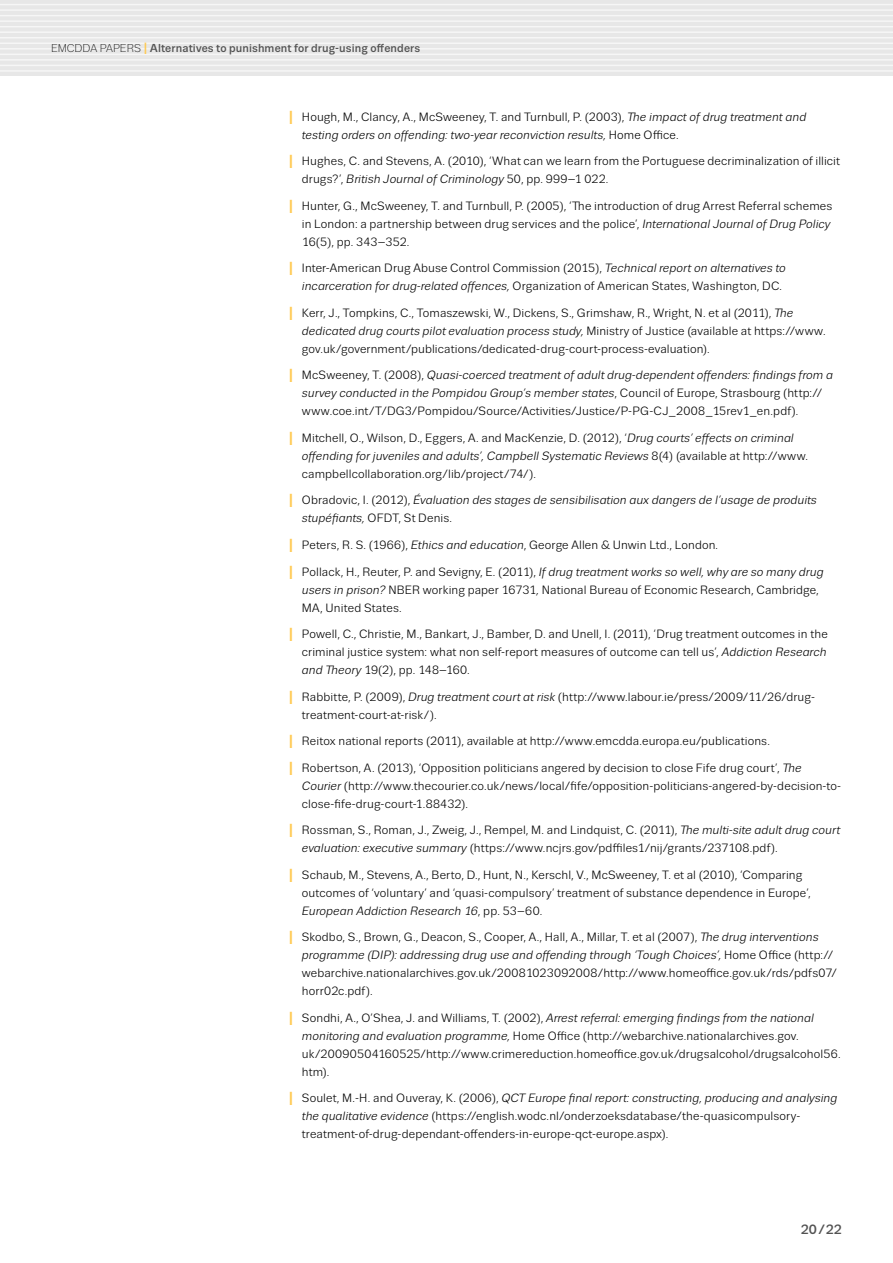
<style>
.page{position:relative;width:893px;height:1263px;background:#fff}
.page>*{position:absolute;margin:0;border:0;box-sizing:border-box;transform-origin:0 0}
.t1{font:500 13.5px "Trivia Sans";color:#535353}
.References{font:12px/18px "Trivia Sans";letter-spacing:.01em;color:#000}
.References-2{font:italic 12px/18px "Trivia Sans";letter-spacing:.005em;color:#000}
.t2{font:500 11.55px "Trivia Sans";letter-spacing:.01em;color:#535353}
.s1{font-weight:300;font-size:11.25px;color:#000}
.s2{font-size:16.2px;color:#ffca53}
.s3{font-weight:700;font-style:normal;font-size:18.9px;color:#ffca53}
.s4{font-style:normal}
.s5{font-weight:700;font-size:18.9px;color:#ffca53}
.s6{font-style:italic}
</style>
<div class="page">
<div style="left:0;top:0;width:893px;height:76px;background:#e7e7e7"></div>
<hr style="left:0;top:4px;width:893px;height:1px;background:#f6f6f6">
<hr style="left:0;top:9px;width:893px;height:2px;background:#f6f6f6">
<hr style="left:0;top:15px;width:893px;height:1px;background:#f6f6f6">
<hr style="left:0;top:20px;width:893px;height:2px;background:#f6f6f6">
<hr style="left:0;top:26px;width:893px;height:1px;background:#f6f6f6">
<hr style="left:0;top:31px;width:893px;height:2px;background:#f6f6f6">
<hr style="left:0;top:37px;width:893px;height:1px;background:#f6f6f6">
<hr style="left:0;top:43px;width:893px;height:1px;background:#f6f6f6">
<hr style="left:0;top:48px;width:893px;height:2px;background:#f6f6f6">
<hr style="left:0;top:54px;width:893px;height:1px;background:#f6f6f6">
<hr style="left:0;top:59px;width:893px;height:2px;background:#f6f6f6">
<hr style="left:0;top:65px;width:893px;height:1px;background:#f6f6f6">
<hr style="left:0;top:70px;width:893px;height:2px;background:#f6f6f6">
<p class="t2" style="left:51px;top:42px;width:371px"><span class="s1">EMCDDA PAPERS</span> <span class="s2">I</span> Alternatives to punishment for drug-using offenders</p>
<p class="References-2" style="left:302px;top:108px;width:506px;text-indent:-13px"><span class="s3">I</span> <span class="s4">Hough, M., Clancy, A., McSweeney, T. and Turnbull, P. (2003),</span> The impact of drug treatment and testing orders on offending: two-year reconviction results, <span class="s4">Home Office.</span></p>
<p class="References" style="left:302px;top:153px;width:540px;text-indent:-13px"><span class="s5">I</span> Hughes, C. and Stevens, A. (2010), ‘What can we learn from the Portuguese decriminalization of illicit drugs?’, <span class="s6">British Journal of Criminology</span> 50, pp. 999–1 022.</p>
<p class="References" style="left:302px;top:197px;width:532px;text-indent:-13px"><span class="s5">I</span> Hunter, G., McSweeney, T. and Turnbull, P. (2005), ‘The introduction of drug Arrest Referral schemes in London: a partnership between drug services and the police’, <span class="s6">International Journal of Drug Policy<br></span>16(5), pp. 343–352.</p>
<p class="References" style="left:289px;top:260px;width:498px;text-align:right"><span class="s5">I</span> Inter-American Drug Abuse Control Commission (2015), <span class="s6">Technical report on alternatives to incarceration for drug-related offences,</span> Organization of American States, Washington, DC<span class="s6">.</span></p>
<p class="References" style="left:302px;top:304px;width:525px;text-indent:-13px"><span class="s5">I</span> Kerr, J., Tompkins, C., Tomaszewski, W., Dickens, S., Grimshaw, R., Wright, N. et al (2011), <span class="s6">The dedicated drug courts pilot evaluation process study,</span> Ministry of Justice (available at https://www. gov.uk/government/publications/dedicated-drug-court-process-evaluation).</p>
<p class="References" style="left:302px;top:367px;width:532px;text-indent:-13px"><span class="s5">I</span> McSweeney, T. (2008), <span class="s6">Quasi-coerced treatment of adult drug-dependent offenders: findings from a survey conducted in the Pompidou Group’s member states</span>, Council of Europe, Strasbourg (http:// www.coe.int/T/DG3/Pompidou/Source/Activities/Justice/P-PG-CJ_2008_15rev1_en.pdf)<span class="s6">.</span></p>
<p class="References" style="left:302px;top:429px;width:508px;text-indent:-13px"><span class="s5">I</span> Mitchell, O., Wilson, D., Eggers, A. and MacKenzie, D. (2012), ‘<span class="s6">Drug courts’ effects on criminal offending for juveniles and adults’, Campbell Systematic Reviews</span> 8(4) (available at http://www. campbellcollaboration.org/lib/project/74/).</p>
<p class="References-2" style="left:302px;top:492px;width:516px;text-indent:-13px"><span class="s3">I</span> <span class="s4">Obradovic, I. (2012),</span> Évaluation des stages de sensibilisation aux dangers de l’usage de produits stupéfiants, <span class="s4">OFDT, St Denis.</span></p>
<p class="References" style="left:289px;top:536px;width:431px"><span class="s5">I</span> Peters, R. S. (1966), <span class="s6">Ethics and education</span>, George Allen &amp; Unwin Ltd., London<span class="s6">.</span></p>
<p class="References" style="left:302px;top:563px;width:523px;text-indent:-13px"><span class="s5">I</span> Pollack, H., Reuter, P. and Sevigny, E. (2011), <span class="s6">If drug treatment works so well, why are so many drug users in prison?</span> NBER working paper 16731<span class="s6">,</span> National Bureau of Economic Research, Cambridge,<br>MA, United States.</p>
<p class="References" style="left:302px;top:625px;width:527px;text-align:justify;text-indent:-13px"><span class="s5">I</span> Powell, C., Christie, M., Bankart, J., Bamber, D. and Unell, I. (2011), ‘Drug treatment outcomes in the criminal justice system: what non self-report measures of outcome can tell us’, <span class="s6">Addiction Research and Theory</span> 19(2), pp. 148–160.</p>
<p class="References" style="left:302px;top:688px;width:515px;text-indent:-13px"><span class="s5">I</span> Rabbitte, P. (2009), <span class="s6">Drug treatment court at risk</span> (http://www.labour.ie/press/2009/11/26/drug&shy;treatment-court-at-risk/).</p>
<p class="References" style="left:289px;top:732px;width:482px"><span class="s5">I</span> Reitox national reports (2011), available at http://www.emcdda.europa.eu/publications.</p>
<p class="References" style="left:302px;top:759px;width:541px;text-indent:-13px"><span class="s5">I</span> Robertson, A. (2013), ‘Opposition politicians angered by decision to close Fife drug court’, <span class="s6">The<br>Courier</span> (http://www.thecourier.co.uk/news/local/fife/opposition-politicians-angered-by-decision-to&shy;close-fife-drug-court-1.88432).</p>
<p class="References" style="left:302px;top:821px;width:540px;text-indent:-13px"><span class="s5">I</span> Rossman, S., Roman, J., Zweig, J., Rempel, M. and Lindquist, C. (2011), <span class="s6">The multi-site adult drug court evaluation: executive summary</span> (https://www.ncjrs.gov/pdffiles1/nij/grants/237108.pdf).</p>
<p class="References" style="left:302px;top:866px;width:510px;text-indent:-13px"><span class="s5">I</span> Schaub, M., Stevens, A., Berto, D., Hunt, N., Kerschl, V., McSweeney, T. et al (2010), ‘Comparing outcomes of ‘voluntary’ and ‘quasi-compulsory’ treatment of substance dependence in Europe’,<br><span class="s6">European Addiction Research 16</span>, pp. 53–60.</p>
<p class="References" style="left:302px;top:928px;width:537px;text-indent:-13px"><span class="s5">I</span> Skodbo, S., Brown, G., Deacon, S., Cooper, A., Hall, A., Millar, T. et al (2007), <span class="s6">The drug interventions programme (DIP): addressing drug use and offending through ‘Tough Choices’,</span> Home Office (http:// webarchive.nationalarchives.gov.uk/20081023092008/http://www.homeoffice.gov.uk/rds/pdfs07/ horr02c.pdf).</p>
<p class="References" style="left:302px;top:1009px;width:540px;text-indent:-13px"><span class="s5">I</span> Sondhi, A., O’Shea, J. and Williams, T. (2002), <span class="s6">Arrest referral: emerging findings from the national monitoring and evaluation programme,</span> Home Office (http://webarchive.nationalarchives.gov. uk/20090504160525/http://www.crimereduction.homeoffice.gov.uk/drugsalcohol/drugsalcohol56. htm).</p>
<p class="References" style="left:302px;top:1089px;width:537px;text-indent:-13px"><span class="s5">I</span> Soulet, M.-H. and Ouveray, K. (2006), <span class="s6">QCT Europe final report: constructing, producing and analysing the qualitative evidence</span> (https://english.wodc.nl/onderzoeksdatabase/the-quasicompulsory&shy;treatment-of-drug-dependant-offenders-in-europe-qct-europe.aspx).</p>
<p class="t1" style="left:801px;top:1222px;width:43px">20/22</p>
</div>
